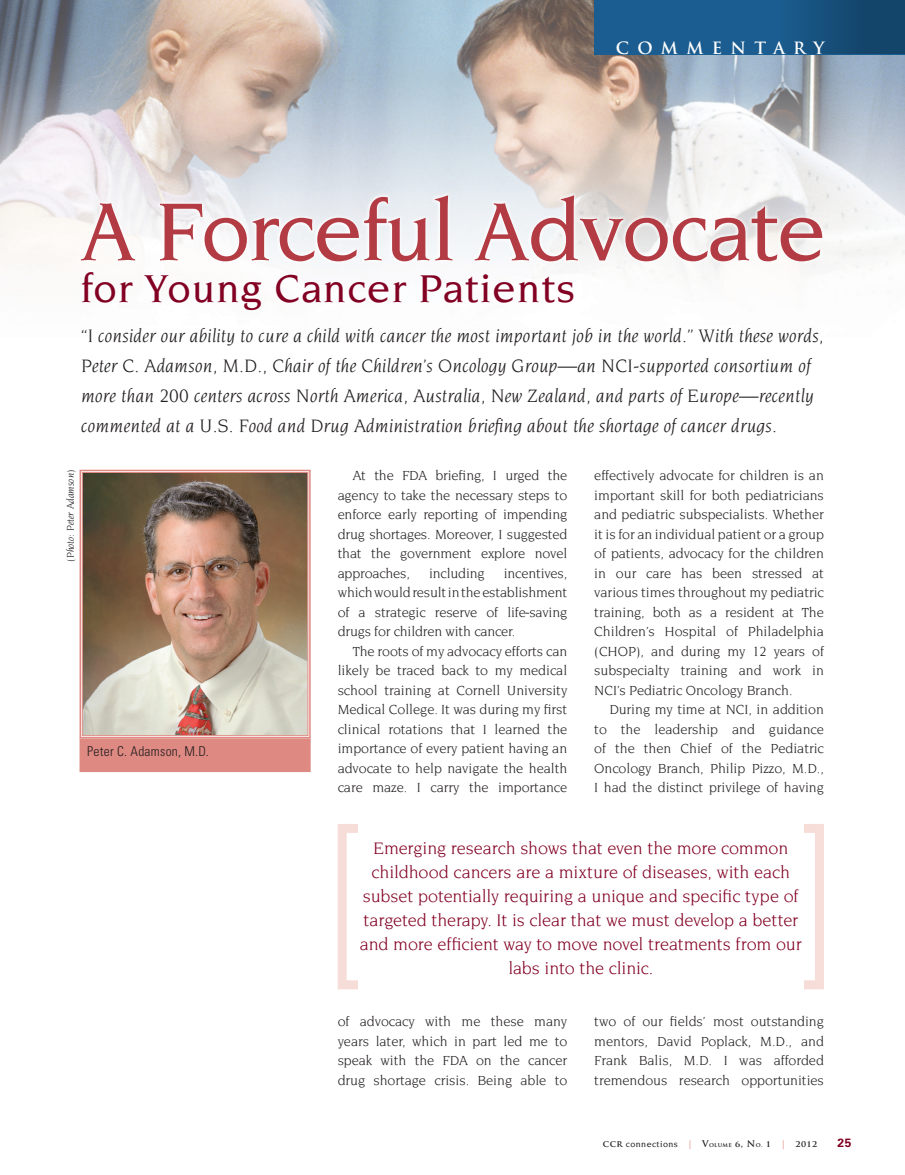
<style>
.page{position:relative;width:905px;height:1175px;background:#fff}
.page>*{position:absolute;margin:0;border:0;box-sizing:border-box;transform-origin:0 0}
.t1{font:500 88.5px "Novarese Std";letter-spacing:-.02em;color:#b33b44}
.t2{font:500 42px "Novarese Std";letter-spacing:.025em;color:#820123}
._2_1_Lead-In_Italic{font:italic 19.5px/30px "Novarese Std";letter-spacing:.005em;color:#231f20}
._1_3_Pull_Quote-Smal{font:18px/24px "Novarese Std";letter-spacing:-.01em;color:#820123;text-align:center}
._5_1_Corner_Box_Text{font:700 16.5px "Trajan Pro";letter-spacing:.5em;color:#fff}
._1_1_Body_Text{font:14.25px/19.5px "Novarese Std";letter-spacing:-.005em;color:#231f20;text-align:justify}
._3_1_Photo_Caption{font:300 condensed 13.5px "Univers LT Std";letter-spacing:.025em;color:#231f20}
.t3{font:700 12px "Univers LT Std";color:#820123}
._3_3_Photo-Photograp{font:italic 10.5px "Novarese Std";color:#231f20}
.t4{font:700 9px "Trajan Pro";letter-spacing:.05em;color:#231f20}
.s1{font-family:"Univers LT Std";font-weight:300}
.s2{font-family:"Novarese Std";font-weight:500}
.s3{color:#de8982}
.s4{font-size:6px}
</style>
<div class="page">
<img style="left:0;top:0;width:904px;height:268px">
<svg style="left:76px;top:191px;width:750px;height:87px"></svg>
<div style="left:81px;top:738px;width:228px;height:32px;background:#de8982"></div>
<div style="left:80px;top:737px;width:230px;height:35px;border:3px solid #de8982"></div>
<img style="left:79px;top:469px;width:232px;height:270px">
<div style="left:82px;top:472px;width:226px;height:264px;border:1px solid #de8982"></div>
<div style="left:338px;top:824px;width:486px;height:165px;border:9px solid #f7ddd8"></div>
<div style="left:358px;top:806px;width:445px;height:189px;background:#fff"></div>
<div style="left:594px;top:0;width:310px;height:54px;background:#1b5d90"></div>
<div style="left:778px;top:0;width:126px;height:54px;background:linear-gradient(to right,#1a5a8c,#123f62)"></div>
<p class="_5_1_Corner_Box_Text" style="left:616px;top:38px;width:210px">COMMENTARY</p>
<p class="t1" style="left:81px;top:182px;width:747px">A Forceful Advocate</p>
<p class="t2" style="left:81px;top:265px;width:495px">for Young Cancer Patients</p>
<p class="_2_1_Lead-In_Italic" style="left:81px;top:321px;width:744px">“I consider our ability to cure a child with cancer the most important job in the world.” With these words, Peter C. Adamson, M.D., Chair of the Children’s Oncology Group—an NCI-supported consortium of more than 200 centers across North America, Australia, New Zealand, and parts of Europe—recently commented at a U.S. Food and Drug Administration briefing about the shortage of cancer drugs.</p>
<p class="_1_1_Body_Text" style="left:338px;top:465px;width:231px;text-indent:15px">At the FDA briefing, I urged the agency to take the necessary steps to enforce early reporting of impending drug shortages. Moreover, I suggested that the government explore novel approaches,</p>
<p class="_1_1_Body_Text" style="left:594px;top:465px;width:231px">effectively advocate for children is an important skill for both pediatricians and pediatric subspecialists. Whether it is for an individual patient or a group of patients, advocacy for the children in our care has been stressed at various times throughout my pediatric training, both as a resident at The Children’s Hospital of Philadelphia (CHOP), and during my 12 years of subspecialty training and work in NCI’s Pediatric Oncology Branch.</p>
<p class="_1_1_Body_Text" style="left:594px;top:699px;width:231px;text-indent:15px">During my time at NCI, in addition to the leadership and guidance of the then Chief of the Pediatric Oncology Branch, Philip Pizzo, M.D., I had the distinct privilege of having</p>
<p class="_3_3_Photo-Photograp" style="left:65px;top:561px;width:93px;rotate:-90deg">(Photo: Peter Adamson)</p>
<p class="_1_1_Body_Text" style="left:429px;top:563px;width:57px">including</p>
<p class="_1_1_Body_Text" style="left:338px;top:563px;width:231px;text-indent:166px">incentives, which would result in the establishment of a strategic reserve of life<span class="s1">-</span>saving drugs for children with cancer.</p>
<p class="_1_1_Body_Text" style="left:338px;top:641px;width:231px;text-indent:15px">The roots of my advocacy efforts can likely be traced back to my medical school training at Cornell University Medical College. It was during my first clinical rotations that I learned the importance of every patient having an advocate to help navigate the health care maze. I carry the importance</p>
<p class="_3_1_Photo_Caption" style="left:87px;top:743px;width:123px">Peter C. Adamson, M.D.</p>
<p class="_1_3_Pull_Quote-Smal" style="left:360px;top:835px;width:443px">Emerging research shows that even the more common childhood cancers are a mixture of diseases, with each subset potentially requiring a unique and specific type of targeted therapy. It is clear that we must develop a better and more efficient way to move novel treatments from our labs into the clinic.</p>
<p class="_1_1_Body_Text" style="left:338px;top:1011px;width:231px">of advocacy with me these many years later, which in part led me to speak with the FDA on the cancer drug shortage crisis. Being able to</p>
<p class="_1_1_Body_Text" style="left:594px;top:1011px;width:231px">two of our fields’ most outstanding mentors, David Poplack, M.D., and Frank Balis, M.D. I was afforded tremendous research opportunities</p>
<p class="t4" style="left:603px;top:1138px;width:216px">ccr <span class="s2">connections</span> <span class="s3">|</span> V<span class="s4">olume</span> 6, N<span class="s4">o.</span> 1 <span class="s3">|</span> 2012</p>
<p class="t3" style="left:837px;top:1135px;width:15px">25</p>
</div>
